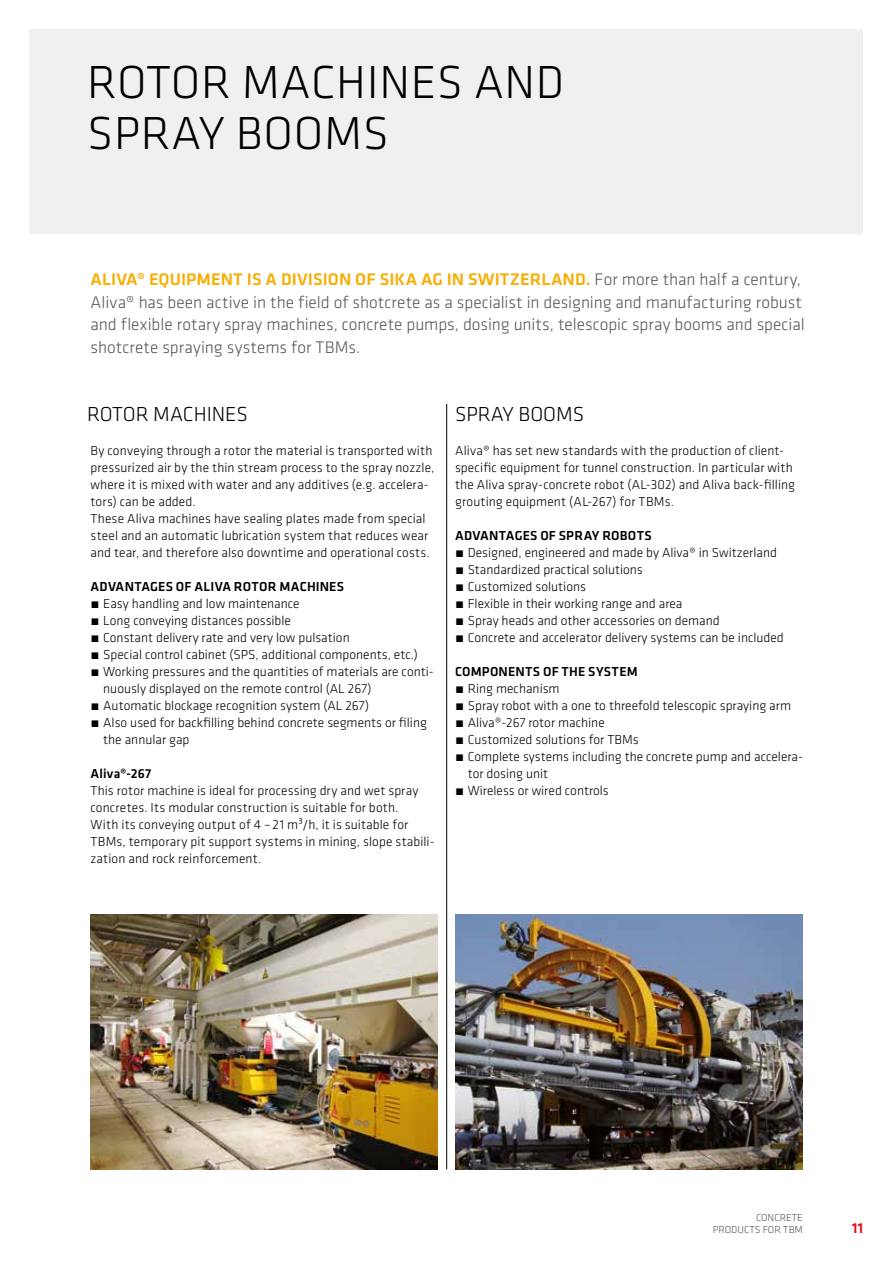
<style>
.page{position:relative;width:893px;height:1263px;background:#fff}
.page>*{position:absolute;margin:0;border:0;box-sizing:border-box;transform-origin:0 0}
.t1{font:300 48px/51px "Klavika";letter-spacing:.015em;color:#000}
.t2{font:300 21px "Klavika";color:#000}
.t3{font:300 17.4px/22.6px "Klavika";color:#575756}
.t4{font:500 15px "Klavika";color:#e30613}
.t5{font:300 13.5px/17px "Klavika";color:#000}
.t6{font:500 13.5px "Klavika";letter-spacing:.02em;color:#000}
.t7{font:300 10.5px/12.6px "Klavika";color:#575756;text-align:right}
.s1{font-weight:500;color:#f8ad00}
</style>
<div class="page">
<div style="left:30px;top:30px;width:833px;height:204px;background:#ededed"></div>
<img style="left:91px;top:914px;width:347px;height:255px">
<img style="left:455px;top:914px;width:347px;height:255px">
<hr style="left:446px;top:404px;width:1px;height:765px;background:#000">
<h1 class="t1" style="left:87px;top:56px;width:478px">ROTOR MACHINES AND<br>SPRAY BOOMS</h1>
<p class="t3" style="left:91px;top:268px;width:716px"><span class="s1">ALIVA® EQUIPMENT IS A DIVISION OF SIKA AG IN SWITZERLAND.</span> For more than half a century, Aliva® has been active in the field of shotcrete as a specialist in designing and manufacturing robust and flexible rotary spray machines, concrete pumps, dosing units, telescopic spray booms and special shotcrete spraying systems for TBMs.</p>
<h2 class="t2" style="left:87px;top:401px;width:162px">ROTOR MACHINES</h2>
<h2 class="t2" style="left:455px;top:401px;width:131px">SPRAY BOOMS</h2>
<p class="t5" style="left:91px;top:442px;width:345px">By conveying through a rotor the material is transported with pressurized air by the thin stream process to the spray nozzle, where it is mixed with water and any additives (e.g. accelera&shy;tors) can be added.<br>These Aliva machines have sealing plates made from special steel and an automatic lubrication system that reduces wear and tear, and therefore also downtime and operational costs.</p>
<p class="t6" style="left:91px;top:577px;width:255px">ADVANTAGES OF ALIVA ROTOR MACHINES</p>
<p class="t5" style="left:91px;top:595px;width:211px">́ Easy handling and low maintenance</p>
<p class="t5" style="left:91px;top:612px;width:202px">́ Long conveying distances possible</p>
<p class="t5" style="left:91px;top:629px;width:261px">́ Constant delivery rate and very low pulsation</p>
<p class="t5" style="left:91px;top:646px;width:329px">́ Special control cabinet (SPS, additional components, etc.)</p>
<p class="t5" style="left:91px;top:663px;width:345px">́ Working pressures and the quantities of materials are conti-</p>
<p class="t5" style="left:103px;top:680px;width:270px">nuously displayed on the remote control (AL 267)</p>
<p class="t5" style="left:91px;top:697px;width:280px">́ Automatic blockage recognition system (AL 267)</p>
<p class="t5" style="left:91px;top:714px;width:338px">́ Also used for backfilling behind concrete segments or filing</p>
<p class="t5" style="left:103px;top:731px;width:88px">the annular gap</p>
<p class="t6" style="left:91px;top:765px;width:62px">Aliva®-267</p>
<p class="t5" style="left:91px;top:782px;width:346px">This rotor machine is ideal for processing dry and wet spray concretes. Its modular construction is suitable for both.<br>With its conveying output of 4 – 21 m³/h, it is suitable for TBMs, temporary pit support systems in mining, slope stabili&shy;zation and rock reinforcement.</p>
<p class="t5" style="left:455px;top:442px;width:341px">Aliva® has set new standards with the production of client&shy;specific equipment for tunnel construction. In particular with the Aliva spray-concrete robot (AL-302) and Aliva back-filling grouting equipment (AL-267) for TBMs.</p>
<p class="t6" style="left:455px;top:526px;width:198px">ADVANTAGES OF SPRAY ROBOTS</p>
<p class="t5" style="left:455px;top:544px;width:330px">́ Designed, engineered and made by Aliva® in Switzerland ́ Standardized practical solutions<br>́ Customized solutions<br>́ Flexible in their working range and area<br>́ Spray heads and other accessories on demand<br>́ Concrete and accelerator delivery systems can be included</p>
<p class="t6" style="left:455px;top:663px;width:184px">COMPONENTS OF THE SYSTEM</p>
<p class="t5" style="left:455px;top:680px;width:106px">́ Ring mechanism</p>
<p class="t5" style="left:455px;top:697px;width:338px">́ Spray robot with a one to threefold telescopic spraying arm</p>
<p class="t5" style="left:455px;top:714px;width:151px">́ Aliva®-267 rotor machine</p>
<p class="t5" style="left:455px;top:731px;width:185px">́ Customized solutions for TBMs</p>
<p class="t5" style="left:455px;top:748px;width:350px">́ Complete systems including the concrete pump and accelera-</p>
<p class="t5" style="left:468px;top:765px;width:82px">tor dosing unit</p>
<p class="t5" style="left:455px;top:782px;width:155px">́ Wireless or wired controls</p>
<p class="t7" style="left:713px;top:1211px;width:92px">CONCRETE<br>PRODUCTS FOR TBM</p>
<p class="t4" style="left:852px;top:1218px;width:13px">11</p>
</div>
